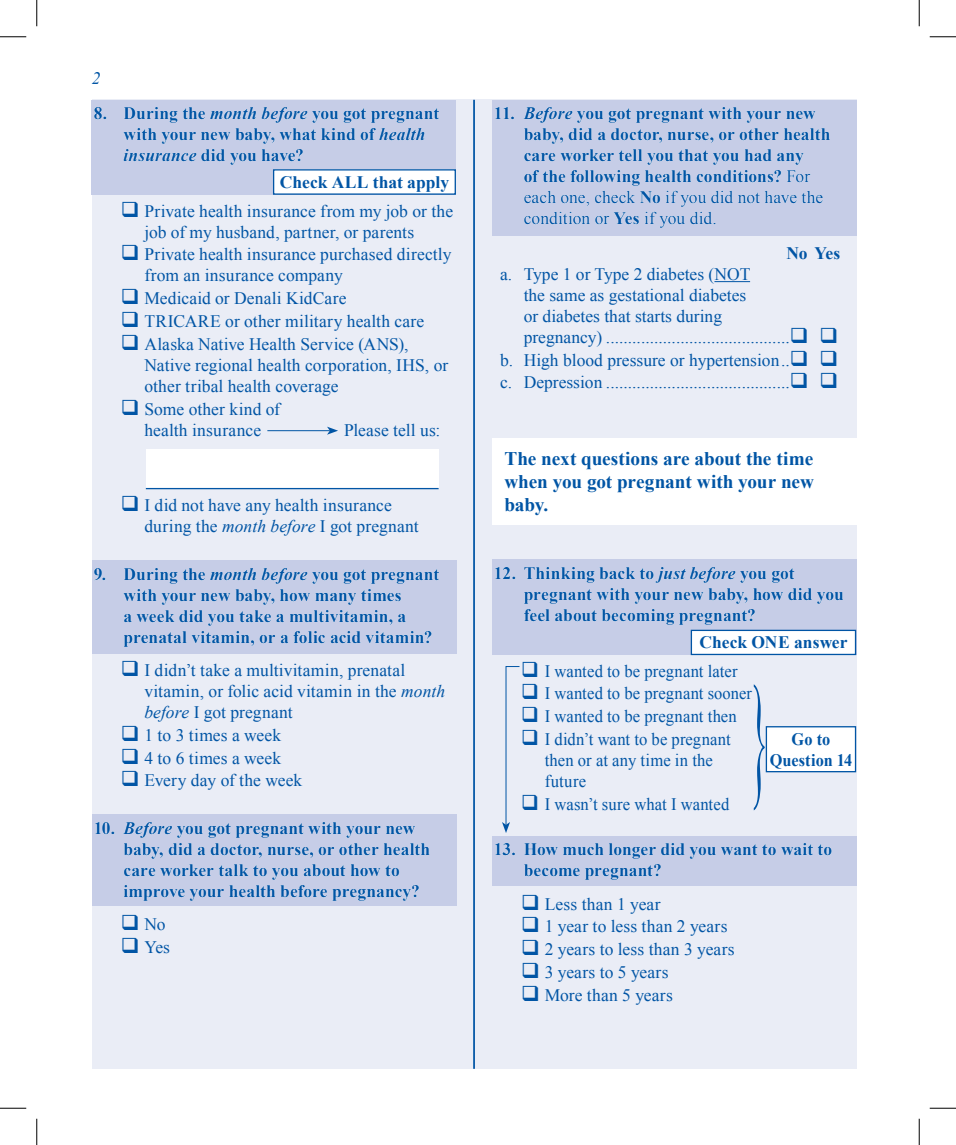
<style>
.page{position:relative;width:956px;height:1145px;background:#fff}
.page>*{position:absolute;margin:0;border:0;box-sizing:border-box;transform-origin:0 0}
.t1{font:700 19.25px/23.1px "Times New Roman";letter-spacing:-.005em;color:#0155a5;text-align:justify}
.t2{font:17.5px/21px "Times New Roman";letter-spacing:.005em;color:#0155a5}
.t3{font:700 17.5px/21px "Times New Roman";color:#0155a5}
.t4{font:17.5px/22.8px "Times New Roman";letter-spacing:.005em;color:#0155a5;scale:.95 1}
.t5{font:700 17.5px/21px "Times New Roman";color:#0155a5;text-align:center;scale:.93 1}
.t6{font:italic 17.5px "Times New Roman";color:#0155a5}
.s1{font-style:italic}
.s2{font-weight:400}
</style>
<div class="page">
<div style="left:92px;top:100px;width:764px;height:968px;background:#eaedf6"></div>
<hr style="left:473px;top:100px;width:2px;height:968px;background:#0155a5">
<div style="left:92px;top:100px;width:364px;height:94px;background:#c6cde7"></div>
<div style="left:146px;top:449px;width:292px;height:40px;background:#fff"></div>
<hr style="left:146px;top:488px;width:292px;height:1px;background:#0155a5">
<hr style="left:267px;top:430px;width:63px;height:1px;background:#0155a5">
<svg style="left:327px;top:426px;width:11px;height:9px"></svg>
<div style="left:273px;top:170px;width:182px;height:24px;background:#fff"></div>
<div style="left:273px;top:169px;width:183px;height:26px;border:1px solid #0155a5"></div>
<div style="left:92px;top:561px;width:364px;height:93px;background:#c6cde7"></div>
<div style="left:92px;top:814px;width:364px;height:91px;background:#c6cde7"></div>
<hr style="left:714px;top:281px;width:36px;height:1px;background:#0155a5">
<div style="left:492px;top:100px;width:364px;height:135px;background:#c6cde7"></div>
<div style="left:492px;top:438px;width:364px;height:86px;background:#fff"></div>
<div style="left:492px;top:559px;width:364px;height:96px;background:#c6cde7"></div>
<div style="left:691px;top:630px;width:164px;height:24px;background:#fff"></div>
<div style="left:690px;top:629px;width:166px;height:26px;border:1px solid #0155a5"></div>
<div style="left:766px;top:726px;width:89px;height:45px;background:#fff"></div>
<div style="left:765px;top:726px;width:91px;height:46px;border:1px solid #0155a5"></div>
<svg style="left:753px;top:684px;width:12px;height:126px"></svg>
<div style="left:492px;top:836px;width:364px;height:49px;background:#c6cde7"></div>
<svg style="left:0;top:36px;width:26px;height:1px"></svg>
<svg style="left:929px;top:36px;width:27px;height:1px"></svg>
<svg style="left:0;top:1107px;width:26px;height:1px"></svg>
<svg style="left:929px;top:1107px;width:27px;height:1px"></svg>
<svg style="left:36px;top:0;width:1px;height:26px"></svg>
<svg style="left:36px;top:1118px;width:1px;height:26px"></svg>
<svg style="left:918px;top:0;width:1px;height:26px"></svg>
<svg style="left:918px;top:1118px;width:1px;height:26px"></svg>
<svg style="left:502px;top:666px;width:18px;height:167px"></svg>
<p class="t6" style="left:92px;top:66px;width:10px">2</p>
<p class="t3" style="left:123px;top:102px;width:317px;text-indent:-30px">8. During the <span class="s1">month before</span> you got pregnant with your new baby, what kind of <span class="s1">health insurance</span> did you have?</p>
<p class="t3" style="left:280px;top:171px;width:171px">Check ALL that apply</p>
<p class="t2" style="left:144px;top:200px;width:310px">Private health insurance from my job or the job of my husband, partner, or parents</p>
<p class="t2" style="left:144px;top:243px;width:308px">Private health insurance purchased directly from an insurance company</p>
<p class="t2" style="left:144px;top:286px;width:281px;line-height:22.8px">Medicaid or Denali KidCare<br>TRICARE or other military health care<br>Alaska Native Health Service (ANS),</p>
<p class="t2" style="left:144px;top:354px;width:305px">Native regional health corporation, IHS, or other tribal health coverage</p>
<p class="t2" style="left:144px;top:397px;width:137px">Some other kind of health insurance</p>
<p class="t2" style="left:344px;top:418px;width:98px">Please tell us:</p>
<p class="t2" style="left:144px;top:494px;width:276px">I did not have any health insurance during the <span class="s1">month before</span> I got pregnant</p>
<p class="t3" style="left:123px;top:562px;width:317px;text-indent:-30px">9. During the <span class="s1">month before</span> you got pregnant with your new baby, how many times<br>a week did you take a multivitamin, a prenatal vitamin, or a folic acid vitamin?</p>
<p class="t2" style="left:144px;top:659px;width:302px">I didn’t take a multivitamin, prenatal vitamin, or folic acid vitamin in the <span class="s1">month before</span> I got pregnant</p>
<p class="t2" style="left:144px;top:723px;width:159px;line-height:22.8px">1 to 3 times a week<br>4 to 6 times a week<br>Every day of the week</p>
<p class="t3" style="left:123px;top:816px;width:308px;text-indent:-30px">10. <span class="s1">Before</span> you got pregnant with your new baby, did a doctor, nurse, or other health care worker talk to you about how to improve your health before pregnancy?</p>
<p class="t2" style="left:144px;top:912px;width:27px;line-height:22.8px">No<br>Yes</p>
<p class="t3" style="left:523px;top:102px;width:308px;text-indent:-30px">11. <span class="s1">Before</span> you got pregnant with your new baby, did a doctor, nurse, or other health care worker tell you that you had any<br>of the following health conditions? <span class="s2">For each one, check</span> No <span class="s2">if you did not have the condition or</span> Yes <span class="s2">if you did.</span></p>
<p class="t3" style="left:786px;top:242px;width:56px">No Yes</p>
<p class="t2" style="left:523px;top:263px;width:312px;text-indent:-24px">a. Type 1 or Type 2 diabetes (NOT<br>the same as gestational diabetes<br>or diabetes that starts during<br>pregnancy) ..........................................❑ ❑</p>
<p class="t2" style="left:500px;top:348px;width:336px;line-height:22.8px">b. High blood pressure or hypertension..❑ ❑ c. Depression ..........................................❑ ❑</p>
<p class="t1" style="left:504px;top:446px;width:311px">The next questions are about the time when you got pregnant with your new baby.</p>
<p class="t3" style="left:523px;top:561px;width:321px;text-indent:-30px">12. Thinking back to <span class="s1">just before</span> you got pregnant with your new baby, how did you feel about becoming pregnant?</p>
<p class="t3" style="left:699px;top:631px;width:150px">Check ONE answer</p>
<p class="t4" style="left:544px;top:659px;width:220px">I wanted to be pregnant later<br>I wanted to be pregnant sooner<br>I wanted to be pregnant then<br>I didn’t want to be pregnant</p>
<p class="t4" style="left:544px;top:749px;width:179px;line-height:21px">then or at any time in the future</p>
<p class="t4" style="left:544px;top:792px;width:196px">I wasn’t sure what I wanted</p>
<p class="t5" style="left:769px;top:727px;width:90px">Go to<br>Question 14</p>
<p class="t3" style="left:523px;top:838px;width:310px;text-indent:-30px">13. How much longer did you want to wait to become pregnant?</p>
<p class="t2" style="left:544px;top:892px;width:191px;line-height:22.8px">Less than 1 year<br>1 year to less than 2 years<br>2 years to less than 3 years<br>3 years to 5 years<br>More than 5 years</p>
</div>
